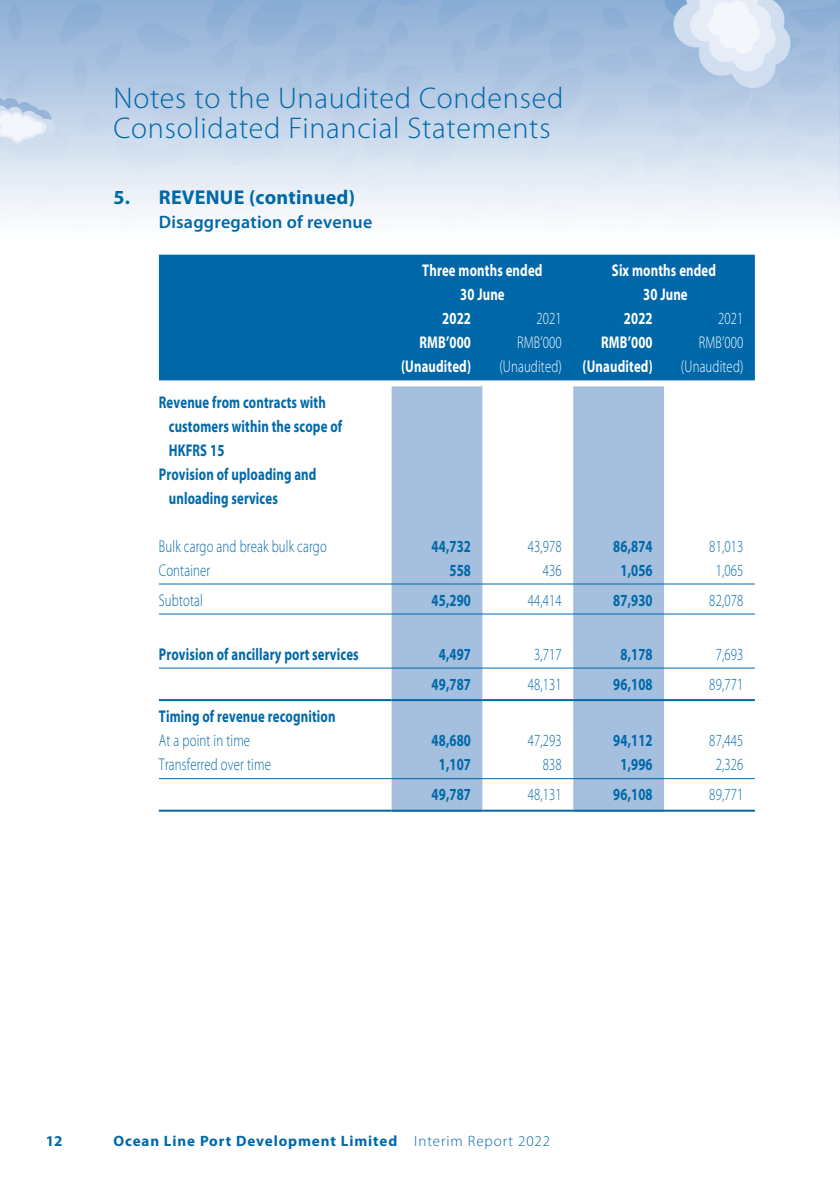
<style>
.page{position:relative;width:840px;height:1191px;background:#fff}
.page>*{position:absolute;margin:0;border:0;box-sizing:border-box;transform-origin:0 0}
.t1{font:300 30px/30px "Myriad Pro";letter-spacing:.025em;color:#0068a9}
._01_H1{font:700 20px "Myriad Pro";letter-spacing:.01em;color:#0068a9}
._02_H2{font:600 18px "Myriad Pro";letter-spacing:.01em;color:#0068a9}
._50_Table_txt{font:700 17px "Myriad Pro";letter-spacing:.01em;color:#0068a9;scale:.75 1}
._50_Table_txt-2{font:300 17px "Myriad Pro";letter-spacing:.015em;color:#0068a9;scale:.75 1}
._50_Table_txt-3{font:700 17px "Myriad Pro";letter-spacing:.01em;color:#fff;scale:.75 1}
._50_Table_txt-4{font:300 17px "Myriad Pro";letter-spacing:.015em;color:#fff;scale:.75 1}
.t2{font:700 15px "Myriad Pro";letter-spacing:.06em;color:#0068a9}
.s1{font-weight:300}
</style>
<div class="page">
<img style="left:0;top:0;width:839px;height:812px">
<div style="left:159px;top:255px;width:595px;height:125px;background:#0068a9"></div>
<svg style="left:391px;top:386px;width:272px;height:423px;fill:#a5c0df"></svg>
<hr style="left:159px;top:583px;width:232px;height:1px;background:#0068a9">
<hr style="left:391px;top:583px;width:91px;height:1px;background:#0068a9">
<hr style="left:482px;top:583px;width:91px;height:1px;background:#0068a9">
<hr style="left:573px;top:583px;width:90px;height:1px;background:#0068a9">
<hr style="left:663px;top:583px;width:91px;height:1px;background:#0068a9">
<hr style="left:159px;top:613px;width:232px;height:1px;background:#0068a9">
<hr style="left:391px;top:613px;width:91px;height:1px;background:#0068a9">
<hr style="left:482px;top:613px;width:91px;height:1px;background:#0068a9">
<hr style="left:573px;top:613px;width:90px;height:1px;background:#0068a9">
<hr style="left:663px;top:613px;width:91px;height:1px;background:#0068a9">
<hr style="left:159px;top:667px;width:232px;height:1px;background:#0068a9">
<hr style="left:391px;top:667px;width:91px;height:1px;background:#0068a9">
<hr style="left:482px;top:667px;width:91px;height:1px;background:#0068a9">
<hr style="left:573px;top:667px;width:90px;height:1px;background:#0068a9">
<hr style="left:663px;top:667px;width:91px;height:1px;background:#0068a9">
<hr style="left:159px;top:699px;width:232px;height:2px;background:#0068a9">
<hr style="left:391px;top:699px;width:91px;height:2px;background:#0068a9">
<hr style="left:482px;top:699px;width:91px;height:2px;background:#0068a9">
<hr style="left:573px;top:699px;width:90px;height:2px;background:#0068a9">
<hr style="left:663px;top:699px;width:91px;height:2px;background:#0068a9">
<hr style="left:159px;top:778px;width:232px;height:1px;background:#0068a9">
<hr style="left:391px;top:778px;width:91px;height:1px;background:#0068a9">
<hr style="left:482px;top:778px;width:91px;height:1px;background:#0068a9">
<hr style="left:573px;top:778px;width:90px;height:1px;background:#0068a9">
<hr style="left:663px;top:778px;width:91px;height:1px;background:#0068a9">
<hr style="left:159px;top:809px;width:232px;height:2px;background:#0068a9">
<hr style="left:391px;top:809px;width:91px;height:2px;background:#0068a9">
<hr style="left:482px;top:809px;width:91px;height:2px;background:#0068a9">
<hr style="left:573px;top:809px;width:90px;height:2px;background:#0068a9">
<hr style="left:663px;top:809px;width:91px;height:2px;background:#0068a9">
<h1 class="t1" style="left:113px;top:82px;width:451px">Notes to the Unaudited Condensed<br>Consolidated Financial Statements</h1>
<p class="_01_H1" style="left:113px;top:184px;width:243px">5. REVENUE (continued)</p>
<p class="_02_H2" style="left:159px;top:210px;width:215px">Disaggregation of revenue</p>
<p class="_50_Table_txt-3" style="left:422px;top:259px;width:162px">Three months ended</p>
<p class="_50_Table_txt-3" style="left:460px;top:283px;width:61px">30 June</p>
<p class="_50_Table_txt-3" style="left:611px;top:259px;width:140px">Six months ended</p>
<p class="_50_Table_txt-3" style="left:642px;top:283px;width:61px">30 June</p>
<p class="_50_Table_txt-3" style="left:442px;top:307px;width:40px">2022</p>
<p class="_50_Table_txt-4" style="left:536px;top:308px;width:35px">2021</p>
<p class="_50_Table_txt-3" style="left:623px;top:307px;width:40px">2022</p>
<p class="_50_Table_txt-4" style="left:717px;top:308px;width:35px">2021</p>
<p class="_50_Table_txt-3" style="left:419px;top:331px;width:70px">RMB’000</p>
<p class="_50_Table_txt-4" style="left:517px;top:332px;width:61px">RMB’000</p>
<p class="_50_Table_txt-3" style="left:600px;top:331px;width:70px">RMB’000</p>
<p class="_50_Table_txt-4" style="left:698px;top:332px;width:61px">RMB’000</p>
<p class="_50_Table_txt-3" style="left:401px;top:355px;width:95px">(Unaudited)</p>
<p class="_50_Table_txt-4" style="left:499px;top:356px;width:85px">(Unaudited)</p>
<p class="_50_Table_txt-3" style="left:582px;top:355px;width:95px">(Unaudited)</p>
<p class="_50_Table_txt-4" style="left:680px;top:356px;width:85px">(Unaudited)</p>
<p class="_50_Table_txt" style="left:159px;top:391px;width:224px">Revenue from contracts with</p>
<p class="_50_Table_txt" style="left:169px;top:415px;width:233px">customers within the scope of</p>
<p class="_50_Table_txt" style="left:169px;top:439px;width:76px">HKFRS 15</p>
<p class="_50_Table_txt" style="left:159px;top:463px;width:211px">Provision of uploading and</p>
<p class="_50_Table_txt" style="left:169px;top:487px;width:147px">unloading services</p>
<p class="_50_Table_txt-2" style="left:159px;top:536px;width:225px">Bulk cargo and break bulk cargo</p>
<p class="_50_Table_txt" style="left:431px;top:535px;width:54px">44,732</p>
<p class="_50_Table_txt-2" style="left:527px;top:536px;width:47px">43,978</p>
<p class="_50_Table_txt" style="left:612px;top:535px;width:54px">86,874</p>
<p class="_50_Table_txt-2" style="left:708px;top:536px;width:47px">81,013</p>
<p class="_50_Table_txt-2" style="left:159px;top:560px;width:70px">Container</p>
<p class="_50_Table_txt" style="left:449px;top:559px;width:30px">558</p>
<p class="_50_Table_txt-2" style="left:542px;top:560px;width:27px">436</p>
<p class="_50_Table_txt" style="left:620px;top:559px;width:44px">1,056</p>
<p class="_50_Table_txt-2" style="left:715px;top:560px;width:39px">1,065</p>
<p class="_50_Table_txt-2" style="left:159px;top:590px;width:60px">Subtotal</p>
<p class="_50_Table_txt" style="left:431px;top:589px;width:54px">45,290</p>
<p class="_50_Table_txt-2" style="left:527px;top:590px;width:47px">44,414</p>
<p class="_50_Table_txt" style="left:612px;top:589px;width:54px">87,930</p>
<p class="_50_Table_txt-2" style="left:708px;top:590px;width:47px">82,078</p>
<p class="_50_Table_txt" style="left:159px;top:643px;width:268px">Provision of ancillary port services</p>
<p class="_50_Table_txt" style="left:438px;top:643px;width:44px">4,497</p>
<p class="_50_Table_txt-2" style="left:533px;top:644px;width:39px">3,717</p>
<p class="_50_Table_txt" style="left:620px;top:643px;width:44px">8,178</p>
<p class="_50_Table_txt-2" style="left:715px;top:644px;width:39px">7,693</p>
<p class="_50_Table_txt" style="left:431px;top:673px;width:54px">49,787</p>
<p class="_50_Table_txt-2" style="left:527px;top:674px;width:47px">48,131</p>
<p class="_50_Table_txt" style="left:612px;top:673px;width:54px">96,108</p>
<p class="_50_Table_txt-2" style="left:708px;top:674px;width:47px">89,771</p>
<p class="_50_Table_txt" style="left:159px;top:705px;width:237px">Timing of revenue recognition</p>
<p class="_50_Table_txt-2" style="left:159px;top:730px;width:123px">At a point in time</p>
<p class="_50_Table_txt" style="left:431px;top:729px;width:54px">48,680</p>
<p class="_50_Table_txt-2" style="left:527px;top:730px;width:47px">47,293</p>
<p class="_50_Table_txt" style="left:612px;top:729px;width:54px">94,112</p>
<p class="_50_Table_txt-2" style="left:708px;top:730px;width:47px">87,445</p>
<p class="_50_Table_txt-2" style="left:159px;top:754px;width:151px">Transferred over time</p>
<p class="_50_Table_txt" style="left:438px;top:753px;width:44px">1,107</p>
<p class="_50_Table_txt-2" style="left:542px;top:754px;width:27px">838</p>
<p class="_50_Table_txt" style="left:620px;top:753px;width:44px">1,996</p>
<p class="_50_Table_txt-2" style="left:715px;top:754px;width:39px">2,326</p>
<p class="_50_Table_txt" style="left:431px;top:783px;width:54px">49,787</p>
<p class="_50_Table_txt-2" style="left:527px;top:784px;width:47px">48,131</p>
<p class="_50_Table_txt" style="left:612px;top:783px;width:54px">96,108</p>
<p class="_50_Table_txt-2" style="left:708px;top:784px;width:47px">89,771</p>
<p class="t2" style="left:46px;top:1131px;width:18px">12</p>
<p class="t2" style="left:113px;top:1131px;width:438px">Ocean Line Port Development Limited <span class="s1">Interim Report 2022</span></p>
</div>
